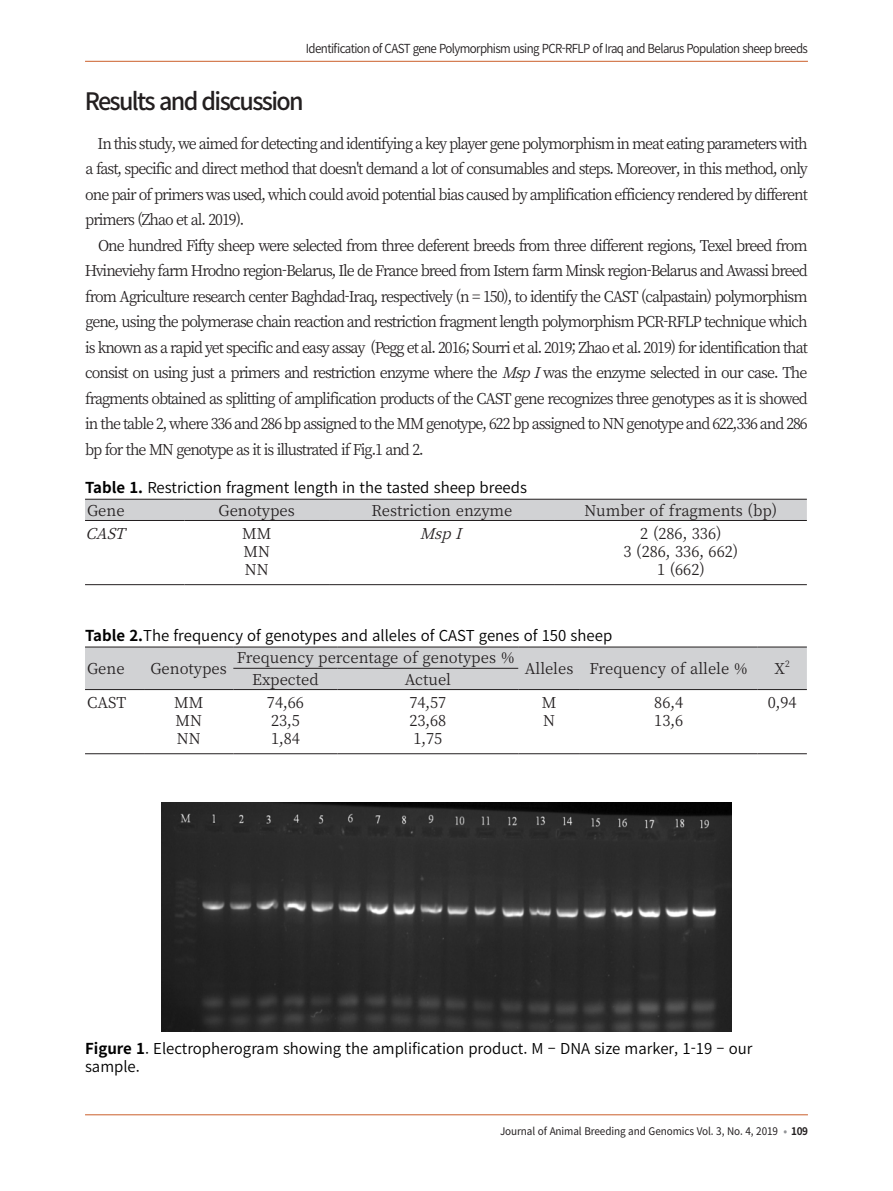
<style>
.page{position:relative;width:893px;height:1191px;background:#fff}
.page>*{position:absolute;margin:0;border:0;box-sizing:border-box;transform-origin:0 0}
._08__Body_Title_Lv_1{font:500 24px "Source Han Sans KR";letter-spacing:-.07em;color:#231f20}
._07__Body{font:15px/25.5px "Source Han Serif K";letter-spacing:-.07em;color:#231f20;text-align:justify}
._15__Table__Fig_Titl{font:15px/18px "Source Han Sans KR";color:#000}
.TablePar___TableHead{font:15px "Source Han Serif K";color:#231f20}
.TablePar___Paragraph{font:15px "Source Han Serif K";color:#231f20}
.TablePar{font:15px "Source Han Serif K";color:#231f20}
.TablePar-2{font:italic 15px "Source Han Serif K";color:#231f20}
.t1{font:12.45px "Source Han Sans KR";letter-spacing:-.05em;color:#231f20;scale:.93 1}
.t2{font:10.5px "Source Han Sans KR";letter-spacing:-.01em;color:#231f20;scale:.95 1}
.TablePar___TableHead-2{font:8.7px "Source Han Serif K";color:#231f20}
.s1{font-style:italic}
.s2{font-weight:700}
.s3{font-weight:700;color:#939598}
</style>
<div class="page">
<hr style="left:85px;top:1114px;width:723px;height:1px;background:#cb5f2b">
<hr style="left:85px;top:61px;width:723px;height:1px;background:#cb5f2b">
<div style="left:85px;top:500px;width:722px;height:20px;background:#d1d2d4"></div>
<hr style="left:85px;top:584px;width:99px;height:1px;background:#231f20">
<hr style="left:184px;top:584px;width:145px;height:1px;background:#231f20">
<hr style="left:329px;top:584px;width:226px;height:1px;background:#231f20">
<hr style="left:555px;top:584px;width:252px;height:1px;background:#231f20">
<hr style="left:85px;top:499px;width:99px;height:1px;background:#231f20">
<hr style="left:184px;top:499px;width:145px;height:1px;background:#231f20">
<hr style="left:329px;top:499px;width:226px;height:1px;background:#231f20">
<hr style="left:555px;top:499px;width:252px;height:1px;background:#231f20">
<hr style="left:85px;top:520px;width:99px;height:1px;background:#231f20">
<hr style="left:184px;top:520px;width:145px;height:1px;background:#231f20">
<hr style="left:329px;top:520px;width:226px;height:1px;background:#231f20">
<hr style="left:555px;top:520px;width:252px;height:1px;background:#231f20">
<div style="left:85px;top:647px;width:722px;height:42px;background:#d1d2d4"></div>
<hr style="left:85px;top:753px;width:59px;height:1px;background:#231f20">
<hr style="left:144px;top:753px;width:89px;height:1px;background:#231f20">
<hr style="left:233px;top:753px;width:104px;height:1px;background:#231f20">
<hr style="left:337px;top:753px;width:181px;height:1px;background:#231f20">
<hr style="left:518px;top:753px;width:62px;height:1px;background:#231f20">
<hr style="left:580px;top:753px;width:177px;height:1px;background:#231f20">
<hr style="left:757px;top:753px;width:50px;height:1px;background:#231f20">
<hr style="left:85px;top:646px;width:59px;height:1px;background:#231f20">
<hr style="left:144px;top:646px;width:89px;height:1px;background:#231f20">
<hr style="left:85px;top:689px;width:59px;height:1px;background:#231f20">
<hr style="left:144px;top:689px;width:89px;height:1px;background:#231f20">
<hr style="left:233px;top:646px;width:104px;height:1px;background:#231f20">
<hr style="left:337px;top:646px;width:181px;height:1px;background:#231f20">
<hr style="left:518px;top:646px;width:62px;height:1px;background:#231f20">
<hr style="left:580px;top:646px;width:177px;height:1px;background:#231f20">
<hr style="left:757px;top:646px;width:50px;height:1px;background:#231f20">
<hr style="left:518px;top:689px;width:62px;height:1px;background:#231f20">
<hr style="left:580px;top:689px;width:177px;height:1px;background:#231f20">
<hr style="left:757px;top:689px;width:50px;height:1px;background:#231f20">
<hr style="left:233px;top:668px;width:104px;height:1px;background:#231f20">
<hr style="left:337px;top:668px;width:181px;height:1px;background:#231f20">
<hr style="left:233px;top:689px;width:104px;height:1px;background:#231f20">
<hr style="left:337px;top:689px;width:181px;height:1px;background:#231f20">
<img style="left:161px;top:803px;width:571px;height:229px">
<p class="t1" style="left:306px;top:42px;width:541px">Identification of CAST gene Polymorphism using PCR-RFLP of Iraq and Belarus Population sheep breeds</p>
<p class="_08__Body_Title_Lv_1" style="left:85px;top:88px;width:221px">Results and discussion</p>
<p class="_07__Body" style="left:85px;top:131px;width:724px;text-indent:12px">In this study, we aimed for detecting and identifying a key player gene polymorphism in meat eating parameters with a fast, specific and direct method that doesn't demand a lot of consumables and steps. Moreover, in this method, only one pair of primers was used, which could avoid potential bias caused by amplification efficiency rendered by different primers (Zhao et al. 2019).</p>
<p class="_07__Body" style="left:85px;top:233px;width:725px;text-indent:13px">One hundred Fifty sheep were selected from three deferent breeds from three different regions, Texel breed from Hvineviehy farm Hrodno region-Belarus, Ile de France breed from Istern farm Minsk region-Belarus and Awassi breed from Agriculture research center Baghdad-Iraq, respectively (n = 150), to identify the CAST (calpastain) polymorphism gene, using the polymerase chain reaction and restriction fragment length polymorphism PCR-RFLP technique which is known as a rapid yet specific and easy assay (Pegg et al. 2016; Sourri et al. 2019; Zhao et al. 2019) for identification that consist on using just a primers and restriction enzyme where the <span class="s1">MspI</span>was the enzyme selected in our case. The fragments obtained as splitting of amplification products of the CAST gene recognizes three genotypes as it is showed in the table 2, where 336 and 286 bp assigned to the MM genotype, 622 bp assigned to NN genotype and 622,336 and 286 bp for the MN genotype as it is illustrated if Fig.1 and 2.</p>
<p class="_15__Table__Fig_Titl" style="left:85px;top:478px;width:443px"><span class="s2">Table 1.</span> Restriction fragment length in the tasted sheep breeds</p>
<p class="TablePar___TableHead" style="left:87px;top:501px;width:39px">Gene</p>
<p class="TablePar___TableHead" style="left:219px;top:501px;width:78px">Genotypes</p>
<p class="TablePar___TableHead" style="left:371px;top:501px;width:142px">Restriction enzyme</p>
<p class="TablePar___TableHead" style="left:585px;top:501px;width:194px">Number of fragments (bp)</p>
<p class="TablePar-2" style="left:86px;top:525px;width:52px">CAST</p>
<p class="TablePar___Paragraph" style="left:242px;top:525px;width:31px">ММ</p>
<p class="TablePar___Paragraph" style="left:243px;top:543px;width:28px">MN</p>
<p class="TablePar___Paragraph" style="left:245px;top:561px;width:25px">NN</p>
<p class="TablePar-2" style="left:420px;top:525px;width:54px">MspI</p>
<p class="TablePar___Paragraph" style="left:640px;top:525px;width:83px">2 (286, 336)</p>
<p class="TablePar___Paragraph" style="left:623px;top:543px;width:116px">3 (286, 336, 662)</p>
<p class="TablePar___Paragraph" style="left:657px;top:561px;width:49px">1 (662)</p>
<p class="_15__Table__Fig_Titl" style="left:85px;top:626px;width:529px"><span class="s2">Table 2.</span>The frequency of genotypes and alleles of CAST genes of 150 sheep</p>
<p class="TablePar___TableHead" style="left:87px;top:660px;width:39px">Gene</p>
<p class="TablePar___TableHead" style="left:151px;top:660px;width:78px">Genotypes</p>
<p class="TablePar___TableHead" style="left:237px;top:649px;width:279px">Frequency percentage of genotypes %</p>
<p class="TablePar___TableHead" style="left:525px;top:660px;width:50px">Alleles</p>
<p class="TablePar___TableHead" style="left:589px;top:660px;width:160px">Frequency of allele %</p>
<p class="TablePar___TableHead" style="left:774px;top:660px;width:12px">X</p>
<p class="TablePar___TableHead-2" style="left:785px;top:658px;width:6px">2</p>
<p class="TablePar" style="left:252px;top:670px;width:68px">Expected</p>
<p class="TablePar" style="left:405px;top:670px;width:48px">Actuel</p>
<p class="TablePar" style="left:87px;top:694px;width:41px">CAST</p>
<p class="TablePar___Paragraph" style="left:174px;top:694px;width:31px">ММ</p>
<p class="TablePar___Paragraph" style="left:175px;top:712px;width:28px">MN</p>
<p class="TablePar___Paragraph" style="left:177px;top:730px;width:25px">NN</p>
<p class="TablePar___Paragraph" style="left:267px;top:694px;width:38px">74,66</p>
<p class="TablePar___Paragraph" style="left:271px;top:712px;width:30px">23,5</p>
<p class="TablePar___Paragraph" style="left:271px;top:730px;width:30px">1,84</p>
<p class="TablePar___Paragraph" style="left:409px;top:694px;width:38px">74,57</p>
<p class="TablePar___Paragraph" style="left:409px;top:712px;width:38px">23,68</p>
<p class="TablePar___Paragraph" style="left:413px;top:730px;width:30px">1,75</p>
<p class="TablePar___Paragraph" style="left:542px;top:694px;width:16px">M</p>
<p class="TablePar___Paragraph" style="left:543px;top:712px;width:13px">N</p>
<p class="TablePar___Paragraph" style="left:654px;top:694px;width:30px">86,4</p>
<p class="TablePar___Paragraph" style="left:654px;top:712px;width:30px">13,6</p>
<p class="TablePar" style="left:768px;top:694px;width:30px">0,94</p>
<p class="_15__Table__Fig_Titl" style="left:85px;top:1039px;width:669px"><span class="s2">Figure 1</span>. Electropherogram showing the amplification product. M – DNA size marker, 1-19 – our sample.</p>
<p class="t2" style="left:500px;top:1125px;width:326px">Journal of Animal Breeding and Genomics Vol. 3, No. 4, 2019 <span class="s3">•</span> <span class="s2">109</span></p>
</div>
